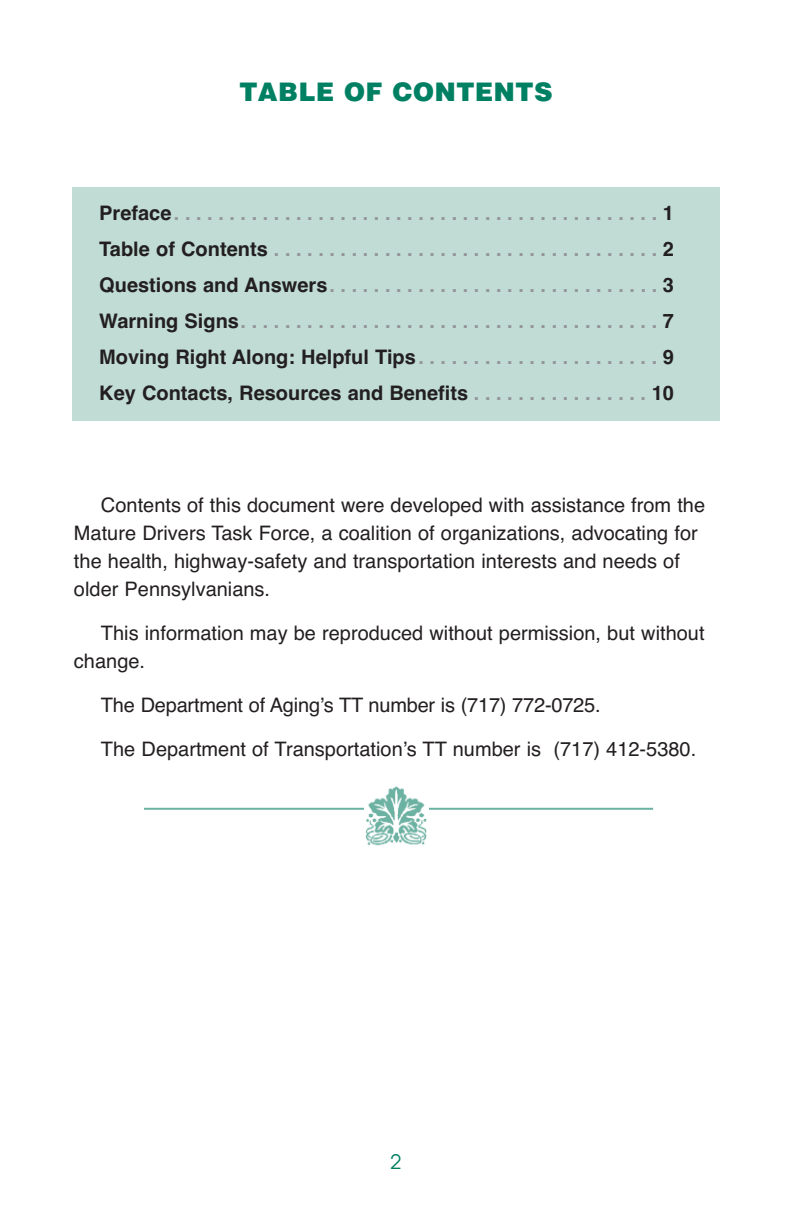
<style>
.page{position:relative;width:792px;height:1224px;background:#fff}
.page>*{position:absolute;margin:0;border:0;box-sizing:border-box;transform-origin:0 0}
.t1{font:900 26px "Helvetica";color:#008063}
.t2{font:20px/28px "Helvetica";color:#231f20}
.t3{font:700 20px/36px "Helvetica";color:#939598;text-align:justify}
.t4{font:20px "Avant Garde";color:#008063}
.s1{color:#231f20}
</style>
<div class="page">
<div style="left:72px;top:188px;width:648px;height:233px;background:#c0dcd4"></div>
<hr style="left:144px;top:808px;width:509px;height:2px;background:#6bb2a3">
<img style="left:365px;top:786px;width:63px;height:60px">
<h1 class="t1" style="left:239px;top:77px;width:315px">TABLE OF CONTENTS</h1>
<p class="t3" style="left:99px;top:195px;width:576px"><span class="s1">Preface</span>. . . . . . . . . . . . . . . . . . . . . . . . . . . . . . . . . . . . . . . . . . . . <span class="s1">1<br>Table of Contents</span> . . . . . . . . . . . . . . . . . . . . . . . . . . . . . . . . . . . <span class="s1">2<br>Questions and Answers</span>. . . . . . . . . . . . . . . . . . . . . . . . . . . . . . <span class="s1">3<br>Warning Signs</span>. . . . . . . . . . . . . . . . . . . . . . . . . . . . . . . . . . . . . . <span class="s1">7<br>Moving Right Along: Helpful Tips</span>. . . . . . . . . . . . . . . . . . . . . . <span class="s1">9<br>Key Contacts, Resources and Benefits</span> . . . . . . . . . . . . . . . . <span class="s1">10</span></p>
<p class="t2" style="left:74px;top:491px;width:633px;text-indent:27px">Contents of this document were developed with assistance from the Mature Drivers Task Force, a coalition of organizations, advocating for the health, highway-safety and transportation interests and needs of older Pennsylvanians.</p>
<p class="t2" style="left:74px;top:619px;width:632px;text-indent:27px">This information may be reproduced without permission, but without change.</p>
<p class="t2" style="left:101px;top:691px;width:501px">The Department of Aging’s TT number is (717) 772-0725.</p>
<p class="t2" style="left:101px;top:735px;width:597px">The Department of Transportation’s TT number is (717) 412-5380.</p>
<p class="t4" style="left:390px;top:1150px;width:13px">2</p>
</div>
